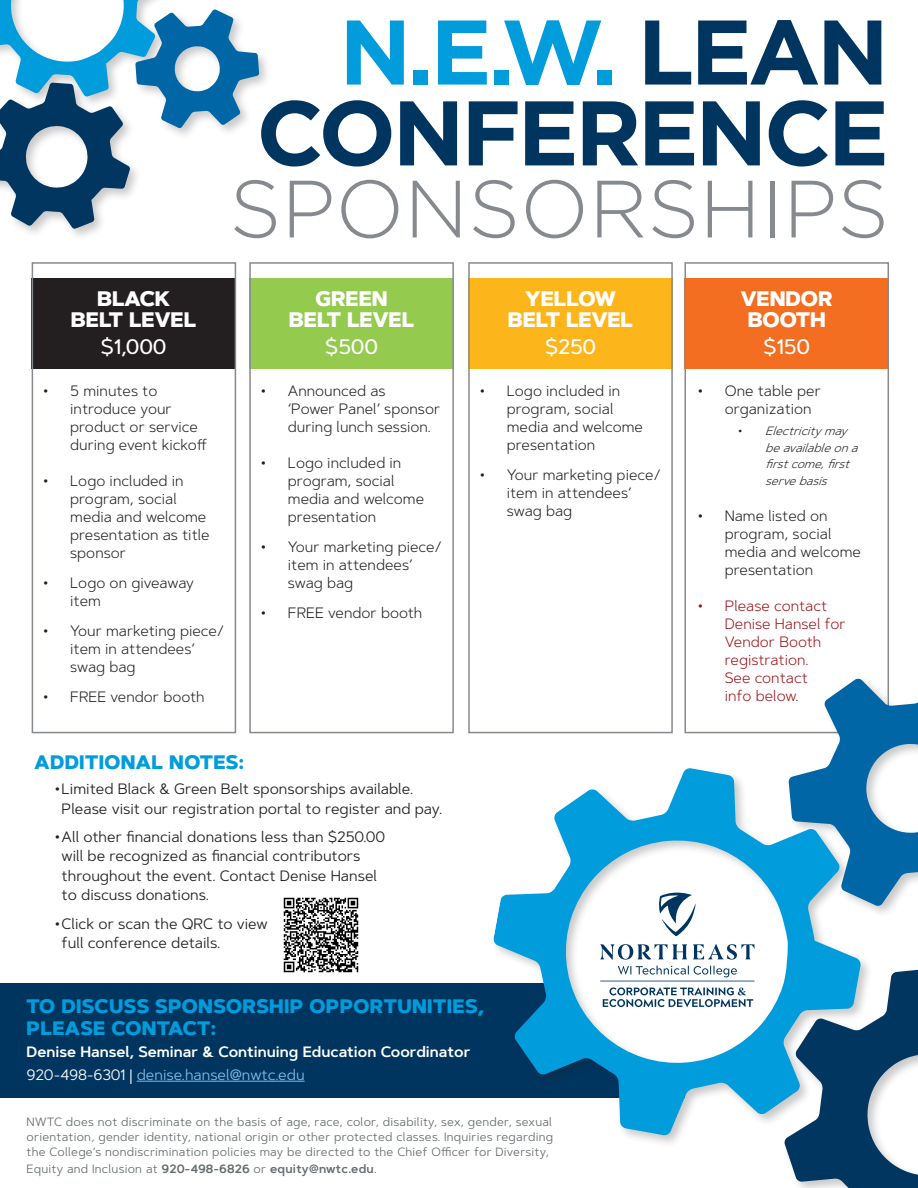
<style>
.page{position:relative;width:918px;height:1188px;background:#fff}
.page>*{position:absolute;margin:0;border:0;box-sizing:border-box;transform-origin:0 0}
.Bebas_Neue_HEADERS{font:700 91.5px "Gotham";color:#009cdc}
.Bebas_Neue_HEADERS-2{font:700 91.5px "Gotham";letter-spacing:-.04em;color:#003560}
.Bebas_Neue_HEADERS-3{font:300 81px "Gotham";color:#868a8e}
.t1{font:800 21px/21px "Artegra Sans";color:#fff;text-align:center}
.t2{font:500 21px "Artegra Sans";letter-spacing:-.01em;color:#fff}
.Source_Sans_Pro_CONT{font:800 19.5px "Artegra Sans";letter-spacing:.02em;color:#009cdc}
.t3{font:300 15px/18px "Artegra Sans";color:#231f20}
.t4{font:15px/19.5px "Artegra Sans";color:#231f20}
.t5{font:300 15px/18px "Artegra Sans";color:#9e1519}
.Source_Sans_Pro_CONT-2{font:600 15px "Artegra Sans";color:#fff}
.Source_Sans_Pro_CONT-3{font:15px "Artegra Sans";color:#81bde7}
.t6{font:12px/15px "Artegra Sans";letter-spacing:.02em;color:#666d6f;text-align:justify}
.t7{font:italic 300 12px/16.5px "Artegra Sans";color:#231f20}
.t8{font:600 12px "Artegra Sans";letter-spacing:.02em;color:#666d6f}
.s1{color:#003560}
.s2{font-style:normal}
.s3{color:#fff}
.s4{font-weight:400}
</style>
<div class="page">
<div style="left:0;top:983px;width:685px;height:114px;background:#003560"></div>
<div style="left:249px;top:278px;width:205px;height:91px;background:#94ca4e"></div>
<div style="left:684px;top:278px;width:205px;height:91px;background:#f36e21"></div>
<div style="left:32px;top:278px;width:204px;height:91px;background:#231f20"></div>
<div style="left:468px;top:278px;width:205px;height:91px;background:#fcb61c"></div>
<hr style="left:137px;top:1081px;width:168px;height:1px;background:#81bde7">
<div style="left:32px;top:262px;width:204px;height:471px;border:2px solid #868a8e"></div>
<div style="left:249px;top:262px;width:205px;height:471px;border:2px solid #868a8e"></div>
<div style="left:468px;top:262px;width:205px;height:471px;border:2px solid #868a8e"></div>
<div style="left:684px;top:262px;width:205px;height:471px;border:2px solid #868a8e"></div>
<div style="left:491px;top:668px;width:427px;height:520px;background:#fff"></div>
<svg style="left:493px;top:768px;width:368px;height:368px"></svg>
<svg style="left:789px;top:670px;width:129px;height:236px"></svg>
<svg style="left:784px;top:968px;width:134px;height:220px"></svg>
<svg style="left:0;top:0;width:259px;height:229px"></svg>
<img style="left:283px;top:897px;width:76px;height:76px">
<p class="Bebas_Neue_HEADERS" style="left:339px;top:3px;width:551px">N.E.W. <span class="s1">LEAN</span></p>
<p class="Bebas_Neue_HEADERS-2" style="left:256px;top:84px;width:634px">CONFERENCE</p>
<p class="Bebas_Neue_HEADERS-3" style="left:229px;top:168px;width:661px">SPONSORSHIPS</p>
<p class="t1" style="left:97px;top:288px;width:74px">BLACK</p>
<p class="t1" style="left:71px;top:309px;width:127px">BELT LEVEL</p>
<p class="t2" style="left:101px;top:332px;width:68px">$1,000</p>
<p class="t3" style="left:70px;top:382px;width:139px;text-indent:-27px">• 5 minutes to introduce your product or service during event kickoff</p>
<p class="t3" style="left:70px;top:472px;width:141px;text-indent:-27px">• Logo included in program, social media and welcome presentation as title sponsor</p>
<p class="t3" style="left:70px;top:574px;width:125px;text-indent:-27px">• Logo on giveaway item</p>
<p class="t3" style="left:70px;top:622px;width:156px;text-indent:-27px">• Your marketing piece/ item in attendees’ swag bag</p>
<p class="t3" style="left:43px;top:688px;width:163px">• FREE vendor booth</p>
<p class="t1" style="left:315px;top:288px;width:74px">GREEN</p>
<p class="t1" style="left:289px;top:309px;width:127px">BELT LEVEL</p>
<p class="t2" style="left:325px;top:332px;width:55px">$500</p>
<p class="t3" style="left:288px;top:382px;width:154px;text-indent:-27px">• Announced as<br>‘Power Panel’ sponsor during lunch session.</p>
<p class="t3" style="left:288px;top:454px;width:138px;text-indent:-27px">• Logo included in program, social media and welcome presentation</p>
<p class="t3" style="left:288px;top:538px;width:156px;text-indent:-27px">• Your marketing piece/ item in attendees’ swag bag</p>
<p class="t3" style="left:261px;top:604px;width:163px">• FREE vendor booth</p>
<p class="t1" style="left:525px;top:288px;width:92px">YELLOW</p>
<p class="t1" style="left:508px;top:309px;width:127px">BELT LEVEL</p>
<p class="t2" style="left:545px;top:332px;width:53px">$250</p>
<p class="t3" style="left:507px;top:382px;width:138px;text-indent:-27px">• Logo included in program, social media and welcome presentation</p>
<p class="t3" style="left:507px;top:466px;width:156px;text-indent:-27px">• Your marketing piece/ item in attendees’ swag bag</p>
<p class="t1" style="left:741px;top:288px;width:93px">VENDOR<br>BOOTH</p>
<p class="t2" style="left:763px;top:332px;width:48px">$150</p>
<p class="t3" style="left:725px;top:382px;width:98px;text-indent:-27px">• One table per organization</p>
<p class="t7" style="left:765px;top:423px;width:99px;text-indent:-27px"><span class="s2">•</span> Electricitymay beavailableona firstcome,first servebasis</p>
<p class="t3" style="left:725px;top:506px;width:138px;text-indent:-27px">• Name listed on program, social media and welcome presentation</p>
<p class="t5" style="left:725px;top:596px;width:122px;text-indent:-27px">• Please contact<br>Denise Hansel for<br>Vendor Booth registration.<br>See contact<br>info below.</p>
<p class="Source_Sans_Pro_CONT" style="left:35px;top:747px;width:211px">ADDITIONAL NOTES:</p>
<p class="t4" style="left:62px;top:779px;width:382px;text-indent:-7px">•Limited Black &amp; Green Belt sponsorships available.<br>Please visit our registration portal to register and pay.</p>
<p class="t4" style="left:62px;top:827px;width:325px;text-indent:-7px">•All other financial donations less than $250.00 will be recognized as financial contributors throughout the event. Contact Denise Hansel to discuss donations.</p>
<p class="t4" style="left:62px;top:913px;width:208px;text-indent:-7px">•Click or scan the QRC to view full conference details.</p>
<p class="Source_Sans_Pro_CONT" style="left:27px;top:991px;width:459px">TO DISCUSS SPONSORSHIP OPPORTUNITIES,</p>
<p class="Source_Sans_Pro_CONT" style="left:27px;top:1013px;width:191px">PLEASE CONTACT:</p>
<p class="Source_Sans_Pro_CONT-2" style="left:27px;top:1041px;width:445px">Denise Hansel, Seminar &amp; Continuing Education Coordinator</p>
<p class="Source_Sans_Pro_CONT-3" style="left:27px;top:1064px;width:280px"><span class="s3">920-498-6301 |</span> denise.hansel@nwtc.edu</p>
<p class="t6" style="left:27px;top:1114px;width:528px">NWTC does not discriminate on the basis of age, race, color, disability, sex, gender, sexual orientation, gender identity, national origin or other protected classes. Inquiries regarding the College’s nondiscrimination policies may be directed to the Chief Officer for Diversity,</p>
<p class="t8" style="left:27px;top:1160px;width:352px"><span class="s4">Equity and Inclusion at</span> 920-498-6826 <span class="s4">or</span> equity@nwtc.edu<span class="s4">.</span></p>
</div>
